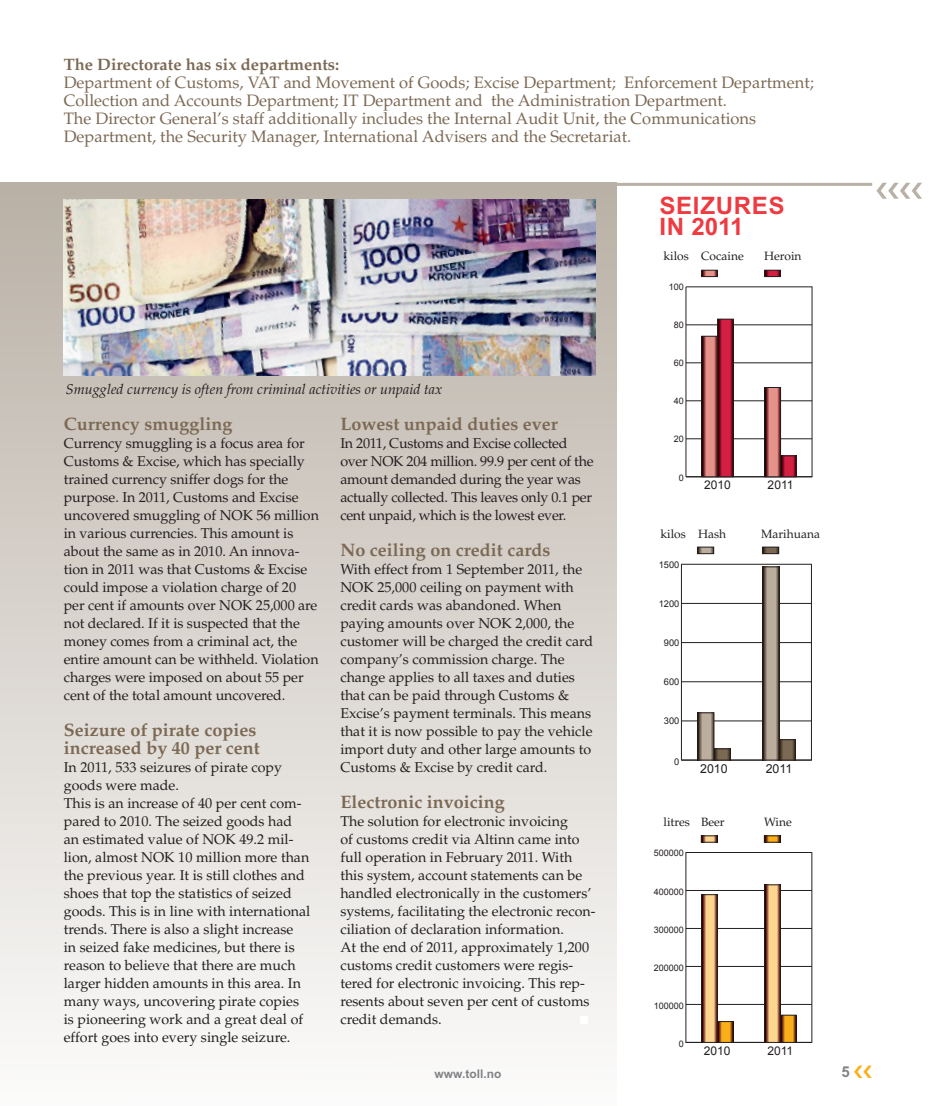
<style>
.page{position:relative;width:936px;height:1106px;background:#fff}
.page>*{position:absolute;margin:0;border:0;box-sizing:border-box;transform-origin:0 0}
.t1{font:700 24px/21px "Arial MT Std";letter-spacing:.03em;color:#ee3a41}
.t2{font:700 18px/18px "Palatino LT Std";color:#7c6954}
.t3{font:16.5px/18px "Palatino LT Std";color:#7c6954}
.t4{font:700 16.5px "Palatino LT Std";color:#7c6954}
.t5{font:700 15px "Arial MT Std";color:#808285}
.t6{font:14.25px/18px "Palatino LT Std";color:#231f20}
.t7{font:14.25px/18px "Palatino LT Std";letter-spacing:-.02em;color:#231f20}
.t8{font:italic 14.25px "Palatino LT Std";color:#231f20}
.t9{font:12.3px "Arial";color:#231f20}
.t10{font:12px "Palatino LT Std";color:#231f20}
.t11{font:12px "Arial";color:#231f20}
.t12{font:700 12px "Arial MT Std";color:#808285}
.t13{font:9.3px "Arial";color:#231f20}
.t14{font:9px "Arial";color:#231f20}
</style>
<div class="page">
<hr style="left:685px;top:287px;width:1px;height:190px;background:#231f20">
<hr style="left:811px;top:287px;width:1px;height:190px;background:#231f20">
<hr style="left:686px;top:476px;width:126px;height:1px;background:#231f20">
<hr style="left:686px;top:438px;width:126px;height:1px;background:#231f20">
<hr style="left:686px;top:400px;width:126px;height:1px;background:#231f20">
<hr style="left:686px;top:362px;width:126px;height:1px;background:#231f20">
<hr style="left:686px;top:324px;width:126px;height:1px;background:#231f20">
<hr style="left:686px;top:286px;width:126px;height:1px;background:#231f20">
<svg style="left:719px;top:321px;width:12px;height:154px;background:#bf1a39"></svg>
<div style="left:717px;top:319px;width:16px;height:158px;border:1px solid #231f20"></div>
<svg style="left:782px;top:458px;width:12px;height:17px"></svg>
<div style="left:780px;top:456px;width:16px;height:21px;border:1px solid #231f20"></div>
<svg style="left:703px;top:338px;width:12px;height:137px;background:#cd7c75"></svg>
<div style="left:701px;top:336px;width:16px;height:141px;border:1px solid #231f20"></div>
<svg style="left:766px;top:389px;width:12px;height:86px"></svg>
<div style="left:764px;top:387px;width:16px;height:90px;border:1px solid #231f20"></div>
<svg style="left:703px;top:272px;width:12px;height:3px"></svg>
<div style="left:701px;top:270px;width:16px;height:7px;border:1px solid #231f20"></div>
<svg style="left:766px;top:272px;width:12px;height:3px"></svg>
<div style="left:764px;top:270px;width:16px;height:7px;border:1px solid #231f20"></div>
<hr style="left:811px;top:564px;width:1px;height:196px;background:#231f20">
<hr style="left:681px;top:760px;width:130px;height:1px;background:#231f20">
<hr style="left:681px;top:720px;width:130px;height:1px;background:#231f20">
<hr style="left:681px;top:681px;width:130px;height:1px;background:#231f20">
<hr style="left:681px;top:642px;width:130px;height:1px;background:#231f20">
<hr style="left:681px;top:603px;width:130px;height:1px;background:#231f20">
<hr style="left:681px;top:564px;width:130px;height:1px;background:#231f20">
<hr style="left:681px;top:564px;width:1px;height:196px;background:#231f20">
<svg style="left:715px;top:750px;width:13px;height:8px"></svg>
<div style="left:713px;top:748px;width:17px;height:12px;border:1px solid #231f20"></div>
<svg style="left:780px;top:741px;width:13px;height:17px"></svg>
<div style="left:778px;top:739px;width:17px;height:21px;border:1px solid #231f20"></div>
<svg style="left:699px;top:714px;width:13px;height:44px"></svg>
<div style="left:697px;top:712px;width:17px;height:48px;border:1px solid #231f20"></div>
<svg style="left:764px;top:569px;width:13px;height:189px;background:#a99c8c"></svg>
<div style="left:762px;top:567px;width:17px;height:193px;border:1px solid #231f20"></div>
<svg style="left:699px;top:549px;width:12px;height:3px"></svg>
<div style="left:697px;top:547px;width:16px;height:7px;border:1px solid #231f20"></div>
<svg style="left:764px;top:549px;width:12px;height:3px"></svg>
<div style="left:762px;top:547px;width:16px;height:7px;border:1px solid #231f20"></div>
<hr style="left:811px;top:852px;width:1px;height:190px;background:#231f20">
<hr style="left:685px;top:1042px;width:126px;height:1px;background:#231f20">
<hr style="left:685px;top:1004px;width:126px;height:1px;background:#231f20">
<hr style="left:685px;top:966px;width:126px;height:1px;background:#231f20">
<hr style="left:685px;top:928px;width:126px;height:1px;background:#231f20">
<hr style="left:685px;top:890px;width:126px;height:1px;background:#231f20">
<hr style="left:685px;top:852px;width:126px;height:1px;background:#231f20">
<hr style="left:685px;top:852px;width:1px;height:190px;background:#231f20">
<svg style="left:719px;top:1023px;width:12px;height:17px"></svg>
<div style="left:717px;top:1021px;width:16px;height:21px;border:1px solid #231f20"></div>
<svg style="left:782px;top:1017px;width:12px;height:23px"></svg>
<div style="left:780px;top:1015px;width:16px;height:27px;border:1px solid #231f20"></div>
<svg style="left:703px;top:896px;width:12px;height:144px;background:#e3b57a"></svg>
<div style="left:701px;top:894px;width:16px;height:148px;border:1px solid #231f20"></div>
<svg style="left:766px;top:886px;width:12px;height:154px;background:#e2b579"></svg>
<div style="left:764px;top:884px;width:16px;height:158px;border:1px solid #231f20"></div>
<svg style="left:703px;top:837px;width:12px;height:3px"></svg>
<div style="left:701px;top:835px;width:16px;height:7px;border:1px solid #231f20"></div>
<svg style="left:766px;top:837px;width:12px;height:3px"></svg>
<div style="left:764px;top:835px;width:16px;height:7px;border:1px solid #231f20"></div>
<div style="left:0;top:183px;width:617px;height:923px;background:linear-gradient(to bottom,#b9b0a5,#fcfcfb)"></div>
<div style="left:580px;top:1016px;width:8px;height:8px;background:#fff"></div>
<img style="left:64px;top:200px;width:531px;height:175px">
<hr style="left:617px;top:183px;width:255px;height:3px;background:#bab1a6">
<svg style="left:876px;top:183px;width:46px;height:16px"></svg>
<p class="t4" style="left:64px;top:54px;width:277px">The Directorate has six departments:</p>
<p class="t3" style="left:64px;top:73px;width:751px">Department of Customs, VAT and Movement of Goods; Excise Department; Enforcement Department; Collection and Accounts Department; IT Department and the Administration Department.<br>The Director General’s staff additionally includes the Internal Audit Unit, the Communications Department, the Security Manager, International Advisers and the Secretariat.</p>
<h1 class="t1" style="left:659px;top:194px;width:127px">SEIZURES<br>IN 2011</h1>
<p class="t10" style="left:663px;top:248px;width:82px">kilos Cocaine</p>
<p class="t10" style="left:764px;top:248px;width:39px">Heroin</p>
<p class="t14" style="left:669px;top:281px;width:17px">100</p>
<p class="t14" style="left:674px;top:319px;width:12px">80</p>
<p class="t8" style="left:66px;top:381px;width:378px">Smuggled currency is often from criminal activities or unpaid tax</p>
<p class="t2" style="left:64px;top:415px;width:170px">Currency smuggling</p>
<p class="t6" style="left:64px;top:434px;width:257px">Currency smuggling is a focus area for Customs &amp; Excise, which has specially trained currency sniffer dogs for the purpose. In 2011, Customs and Excise uncovered smuggling of NOK 56 million in various currencies. This amount is about the same as in 2010. An innova&shy;tion in 2011 was that Customs &amp; Excise could impose a violation charge of 20 per cent if amounts over NOK 25,000 are not declared. If it is suspected that the money comes from a criminal act, the entire amount can be withheld. Violation charges were imposed on about 55 per cent of the total amount uncovered.</p>
<p class="t2" style="left:64px;top:721px;width:197px">Seizure of pirate copies increased by 40 per cent</p>
<p class="t6" style="left:64px;top:758px;width:248px">In 2011, 533 seizures of pirate copy goods were made.<br>This is an increase of 40 per cent com&shy;pared to 2010. The seized goods had an estimated value of NOK 49.2 mil&shy;lion, almost NOK 10 million more than the previous year. It is still clothes and shoes that top the statistics of seized goods. This is in line with international trends. There is also a slight increase<br>in seized fake medicines, but there is reason to believe that there are much larger hidden amounts in this area. In many ways, uncovering pirate copies is pioneering work and a great deal of effort goes into every single seizure.</p>
<p class="t2" style="left:340px;top:415px;width:219px">Lowest unpaid duties ever</p>
<p class="t7" style="left:340px;top:434px;width:255px">In 2011, Customs and Excise collected over NOK 204 million. 99.9 per cent of the amount demanded during the year was actually collected. This leaves only 0.1 per cent unpaid, which is the lowest ever.</p>
<p class="t2" style="left:340px;top:541px;width:211px">No ceiling on credit cards</p>
<p class="t6" style="left:340px;top:560px;width:254px">With effect from 1 September 2011, the NOK 25,000 ceiling on payment with credit cards was abandoned. When paying amounts over NOK 2,000, the customer will be charged the credit card company’s commission charge. The change applies to all taxes and duties that can be paid through Customs &amp; Excise’s payment terminals. This means that it is now possible to pay the vehicle import duty and other large amounts to Customs &amp; Excise by credit card.</p>
<p class="t2" style="left:340px;top:793px;width:166px">Electronic invoicing</p>
<p class="t6" style="left:340px;top:812px;width:257px">The solution for electronic invoicing<br>of customs credit via Altinn came into full operation in February 2011. With this system, account statements can be handled electronically in the customers’ systems, facilitating the electronic recon&shy;ciliation of declaration information.<br>At the end of 2011, approximately 1,200 customs credit customers were regis&shy;tered for electronic invoicing. This rep&shy;resents about seven per cent of customs credit demands.</p>
<p class="t14" style="left:674px;top:357px;width:12px">60</p>
<p class="t14" style="left:674px;top:395px;width:12px">40</p>
<p class="t14" style="left:674px;top:433px;width:12px">20</p>
<p class="t14" style="left:679px;top:472px;width:7px">0</p>
<p class="t11" style="left:704px;top:477px;width:28px">2010</p>
<p class="t11" style="left:767px;top:477px;width:27px">2011</p>
<p class="t10" style="left:660px;top:527px;width:67px">kilos Hash</p>
<p class="t10" style="left:761px;top:527px;width:60px">Marihuana</p>
<p class="t13" style="left:658px;top:558px;width:22px">1500</p>
<p class="t13" style="left:658px;top:597px;width:22px">1200</p>
<p class="t13" style="left:664px;top:636px;width:17px">900</p>
<p class="t13" style="left:664px;top:675px;width:17px">600</p>
<p class="t13" style="left:664px;top:715px;width:17px">300</p>
<p class="t13" style="left:674px;top:755px;width:7px">0</p>
<p class="t9" style="left:700px;top:760px;width:29px">2010</p>
<p class="t9" style="left:765px;top:760px;width:28px">2011</p>
<p class="t10" style="left:663px;top:815px;width:63px">litres Beer</p>
<p class="t10" style="left:764px;top:815px;width:29px">Wine</p>
<p class="t14" style="left:653px;top:846px;width:32px">500000</p>
<p class="t14" style="left:653px;top:885px;width:32px">400000</p>
<p class="t14" style="left:653px;top:923px;width:32px">300000</p>
<p class="t14" style="left:653px;top:961px;width:32px">200000</p>
<p class="t14" style="left:653px;top:999px;width:32px">100000</p>
<p class="t14" style="left:678px;top:1037px;width:7px">0</p>
<p class="t11" style="left:704px;top:1042px;width:28px">2010</p>
<p class="t11" style="left:767px;top:1042px;width:27px">2011</p>
<p class="t12" style="left:434px;top:1066px;width:68px">www.toll.no</p>
<p class="t5" style="left:841px;top:1062px;width:10px">5</p>
</div>
